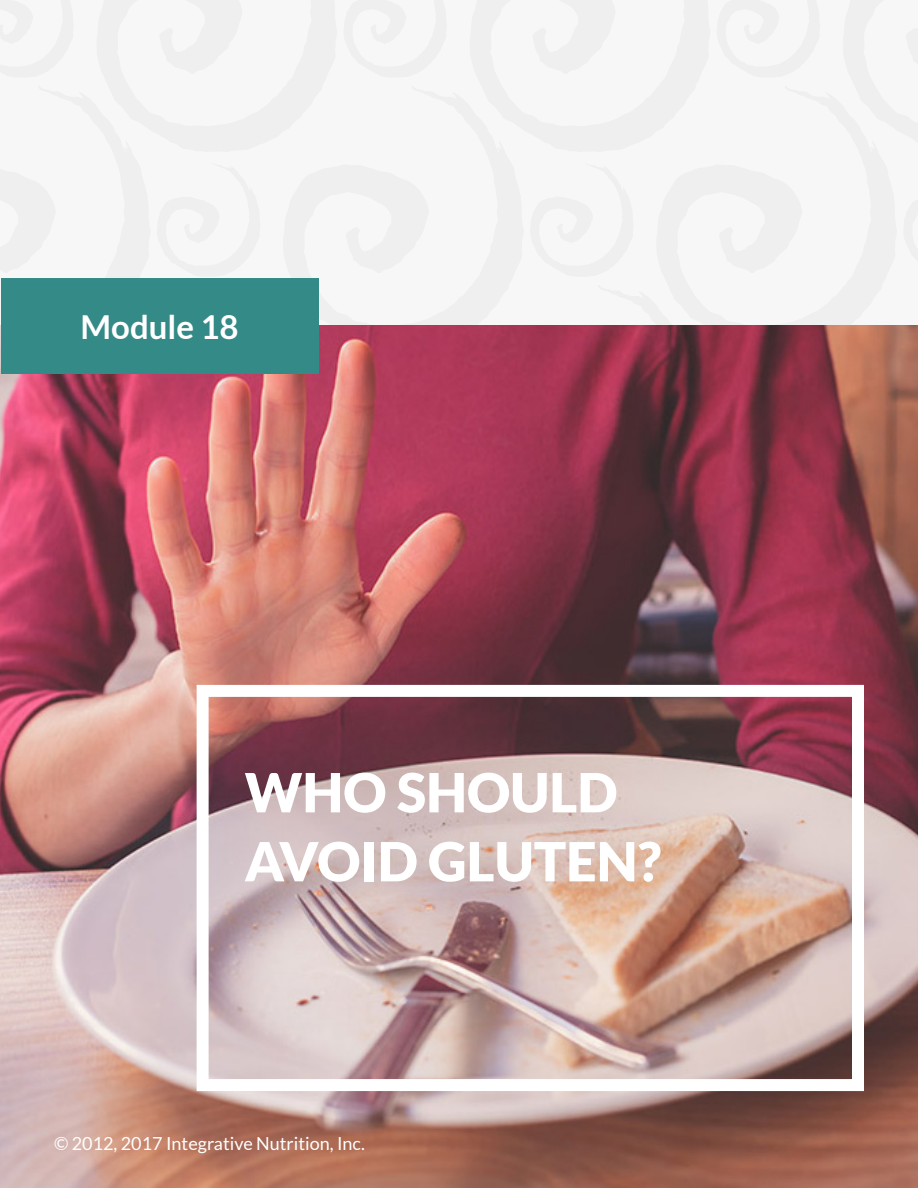
<style>
.page{position:relative;width:918px;height:1188px;background:#fff}
.page>*{position:absolute;margin:0;border:0;box-sizing:border-box;transform-origin:0 0}
.t1{font:900 54px/69px "Lato";color:#fff}
.t2{font:700 33px "Lato";color:#fff}
.t3{font:18px "Lato";color:#fff}
</style>
<div class="page">
<div style="left:0;top:0;width:918px;height:326px;background:#f7f7f7"></div>
<img style="left:1px;top:326px;width:917px;height:862px">
<div style="left:197px;top:685px;width:667px;height:406px;border:12px solid #fff"></div>
<div style="left:1px;top:278px;width:318px;height:96px;background:#338a86"></div>
<h2 class="t2" style="left:81px;top:308px;width:160px">Module 18</h2>
<h1 class="t1" style="left:245px;top:757px;width:418px">WHO SHOULD<br>AVOID GLUTEN?</h1>
<p class="t3" style="left:54px;top:1133px;width:312px">© 2012, 2017 Integrative Nutrition, Inc.</p>
</div>
